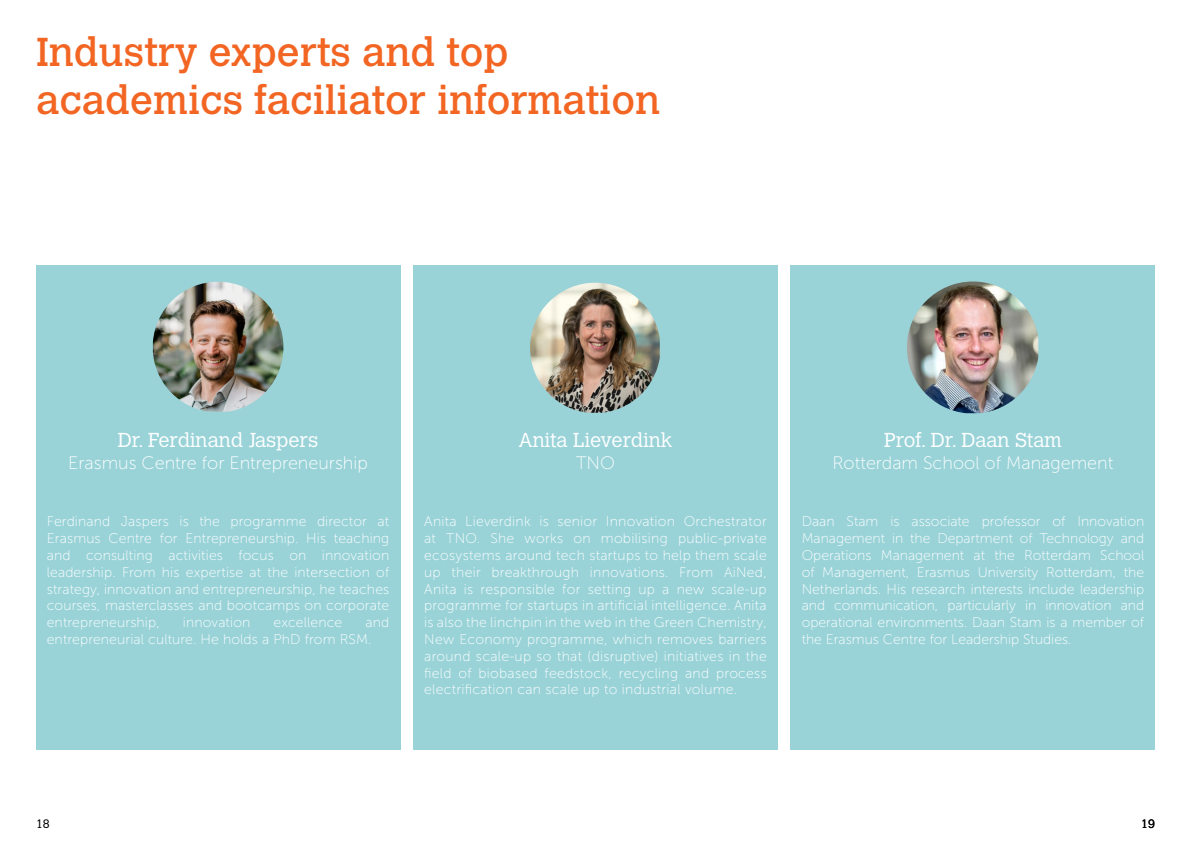
<style>
.page{position:relative;width:1191px;height:842px;background:#fff}
.page>*{position:absolute;margin:0;border:0;box-sizing:border-box;transform-origin:0 0}
.t1{font:40px/48px "Calvert MT Std";color:#f26522}
.t2{font:300 20px "Calvert MT Std";color:#fff}
.t3{font:18px "Museo Sans 100";color:#fff}
.t4{font:14px/16.8px "Museo Sans 100";letter-spacing:.01em;color:#fff;text-align:justify}
.t5{font:300 12px "Calvert MT Std";color:#000}
</style>
<div class="page">
<div style="left:413px;top:265px;width:364px;height:485px;background:#99d3d8"></div>
<img style="left:530px;top:283px;width:130px;height:130px">
<div style="left:36px;top:265px;width:364px;height:485px;background:#99d3d8"></div>
<img style="left:153px;top:282px;width:130px;height:130px">
<div style="left:791px;top:265px;width:364px;height:485px;background:#99d3d8"></div>
<img style="left:907px;top:281px;width:131px;height:132px">
<h1 class="t1" style="left:36px;top:28px;width:625px">Industry experts and top academics faciliator information</h1>
<h2 class="t2" style="left:118px;top:429px;width:202px">Dr. Ferdinand Jaspers</h2>
<p class="t3" style="left:68px;top:453px;width:301px">Erasmus Centre for Entrepreneurship</p>
<p class="t4" style="left:47px;top:513px;width:344px">Ferdinand Jaspers is the programme director at Erasmus Centre for Entrepreneurship. His teaching and consulting activities focus on innovation leadership. From his expertise at the intersection of strategy, innovation and entrepreneurship, he teaches courses, masterclasses and bootcamps on corporate entrepreneurship,</p>
<p class="t4" style="left:47px;top:614px;width:344px;text-indent:319px">and entrepreneurial culture. He holds a PhD from RSM.</p>
<p class="t4" style="left:183px;top:614px;width:69px">innovation</p>
<p class="t4" style="left:273px;top:614px;width:70px">excellence</p>
<h2 class="t2" style="left:518px;top:429px;width:155px">Anita Lieverdink</h2>
<p class="t3" style="left:576px;top:453px;width:40px">TNO</p>
<p class="t4" style="left:424px;top:513px;width:344px">Anita Lieverdink is senior Innovation Orchestrator at TNO. She works on mobilising public-private ecosystems around tech startups to help them scale up their breakthrough innovations. From AiNed, Anita is responsible for setting up a new scale-up programme for startups in artificial intelligence. Anita is also the linchpin in the web in the Green Chemistry, New Economy programme, which removes barriers around scale-up so that (disruptive) initiatives in the field of biobased feedstock, recycling and process electrification can scale up to industrial volume.</p>
<h2 class="t2" style="left:884px;top:429px;width:179px">Prof. Dr. Daan Stam</h2>
<p class="t3" style="left:832px;top:453px;width:282px">Rotterdam School of Management</p>
<p class="t4" style="left:801px;top:513px;width:344px">Daan Stam is associate professor of Innovation Management in the Department of Technology and Operations Management at the Rotterdam School of Management, Erasmus University Rotterdam, the Netherlands. His research interests include leadership and communication, particularly in innovation and operational environments. Daan Stam is a member of the Erasmus Centre for Leadership Studies.</p>
<p class="t5" style="left:36px;top:817px;width:15px">18</p>
<p class="t5" style="left:1141px;top:817px;width:15px">19</p>
</div>
